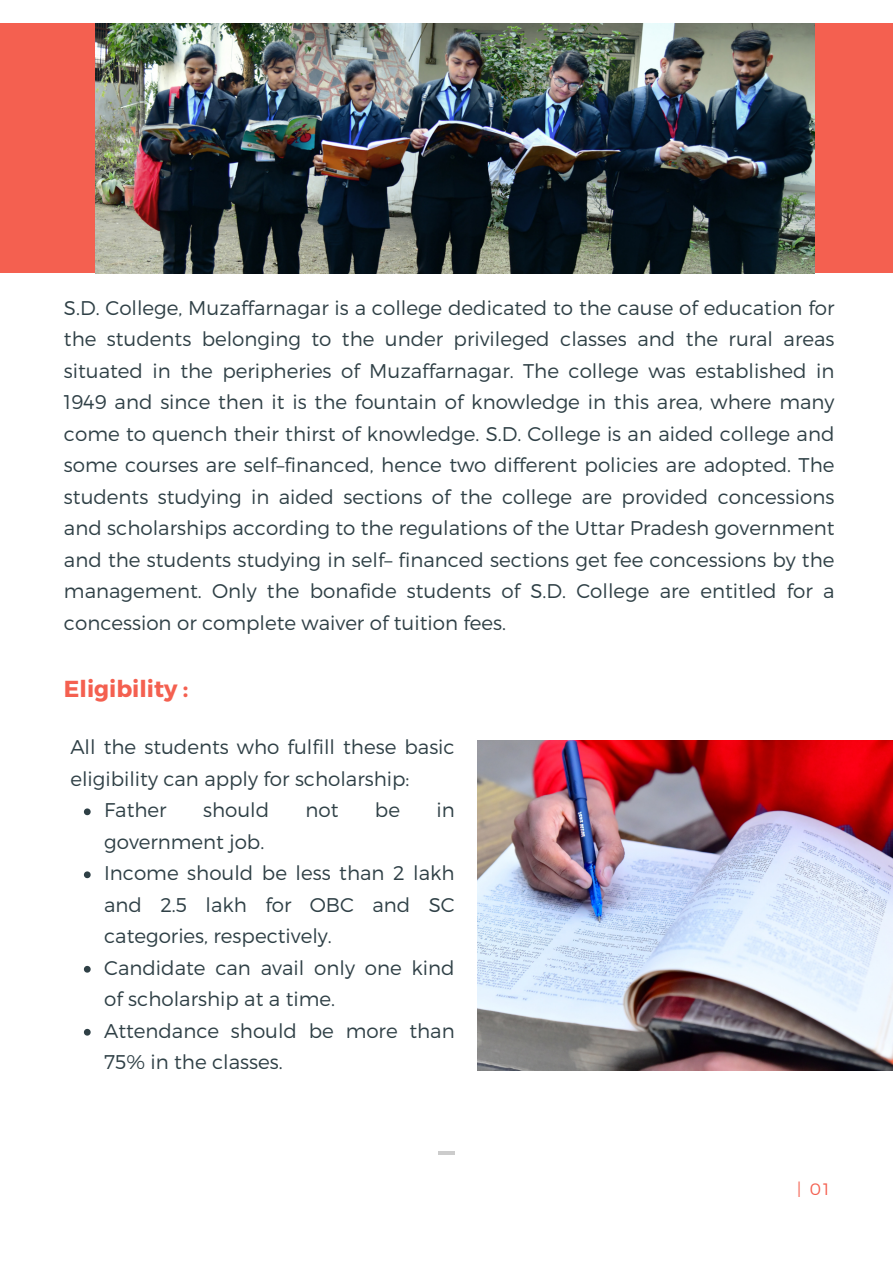
<style>
.page{position:relative;width:893px;height:1264px;background:#fff}
.page>*{position:absolute;margin:0;border:0;box-sizing:border-box;transform-origin:0 0}
.t1{font:700 23.1px "Montserrat";color:#f46050}
.t2{font:300 19.8px/31.5px "Montserrat";color:#2f4046}
.t3{font:300 16.5px "Montserrat";color:#f46050}
</style>
<div class="page">
<hr style="left:438px;top:1151px;width:17px;height:4px;background:#ccc">
<div style="left:0;top:23px;width:892px;height:250px;background:#f46050"></div>
<img style="left:477px;top:740px;width:415px;height:330px">
<img style="left:95px;top:23px;width:719px;height:250px">
<svg style="left:84px;top:808px;width:7px;height:7px"></svg>
<svg style="left:84px;top:871px;width:7px;height:7px"></svg>
<svg style="left:84px;top:965px;width:7px;height:7px"></svg>
<svg style="left:84px;top:1028px;width:7px;height:7px"></svg>
<p class="t2" style="left:64px;top:291px;width:772px;text-align:justify">S.D. College, Muzaffarnagar is a college dedicated to the cause of education for the students belonging to the under privileged classes and the rural areas situated in the peripheries of Muzaffarnagar. The college was established in 1949 and since then it is the fountain of knowledge in this area, where many come to quench their thirst of knowledge. S.D. College is an aided college and some courses are self–financed, hence two different policies are adopted. The students studying in aided sections of the college are provided concessions and scholarships according to the regulations of the Uttar Pradesh government and the students studying in self– financed sections get fee concessions by the management. Only the bonafide students of S.D. College are entitled for a concession or complete waiver of tuition fees.</p>
<p class="t1" style="left:64px;top:674px;width:126px">Eligibility :</p>
<p class="t2" style="left:70px;top:730px;width:386px">All the students who fulfill these basic eligibility can apply for scholarship:</p>
<p class="t2" style="left:104px;top:793px;width:64px">Father</p>
<p class="t2" style="left:203px;top:793px;width:68px">should</p>
<p class="t2" style="left:305px;top:793px;width:34px">not</p>
<p class="t2" style="left:375px;top:793px;width:27px">be</p>
<p class="t2" style="left:436px;top:793px;width:20px">in</p>
<p class="t2" style="left:104px;top:825px;width:162px">government job.</p>
<p class="t2" style="left:104px;top:856px;width:352px;text-align:justify">Income should be less than 2 lakh and 2.5 lakh for OBC and SC categories, respectively.</p>
<p class="t2" style="left:104px;top:951px;width:352px">Candidate can avail only one kind of scholarship at a time.</p>
<p class="t2" style="left:104px;top:1014px;width:352px">Attendance should be more than<br>75% in the classes.</p>
<p class="t3" style="left:797px;top:1178px;width:34px">| 01</p>
</div>
